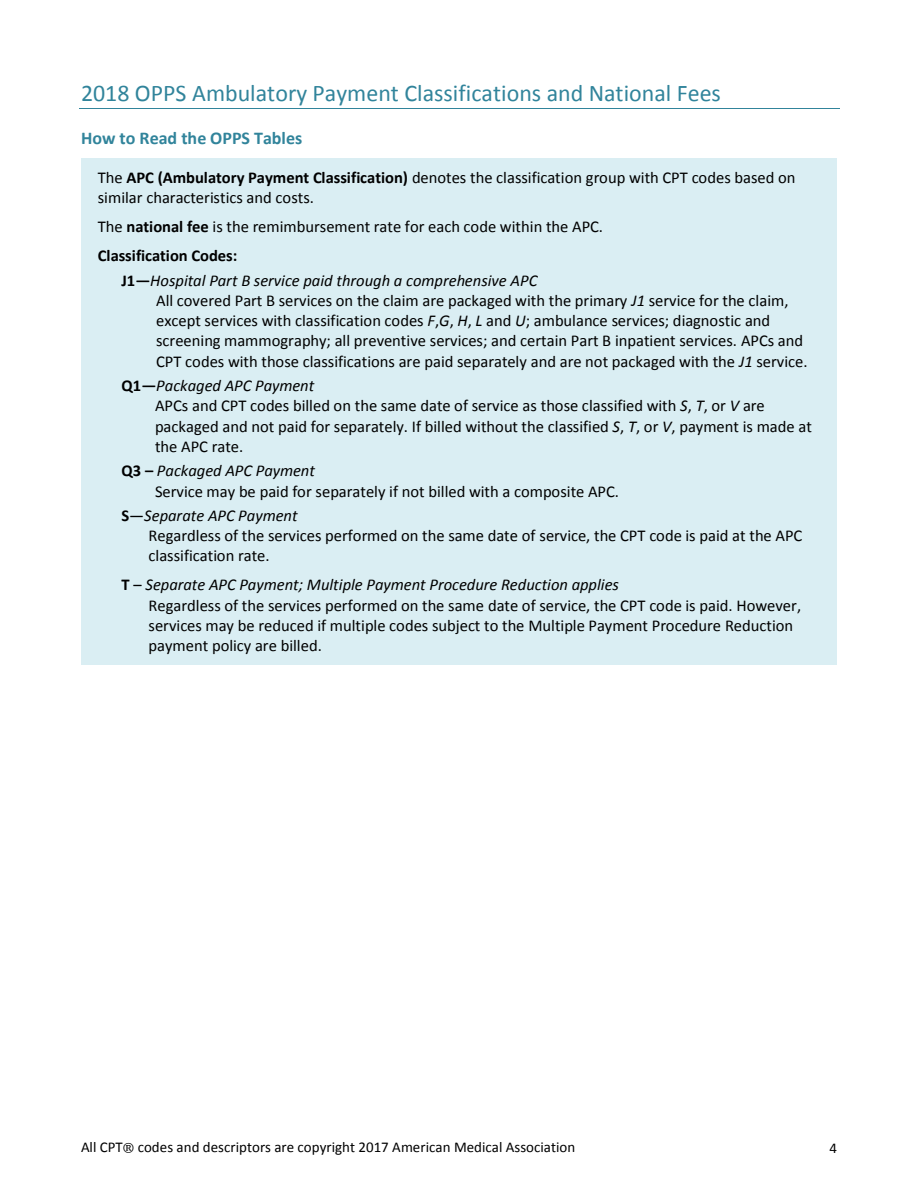
<style>
.page{position:relative;width:918px;height:1188px;background:#fff}
.page>*{position:absolute;margin:0;border:0;box-sizing:border-box;transform-origin:0 0}
.t1{font:24px "Calibri";color:#31849b}
.t2{font:700 18px "Calibri";color:#31849b}
.t3{font:16.5px/20.1px "Calibri";color:#000}
.t4{font:700 16.5px "Calibri";letter-spacing:-.005em;color:#000}
.t5{font:15px "Calibri";color:#000}
.s1{font-weight:700}
.s2{font-style:italic}
.s3{font-family:"Cambria";font-size:13.5px}
</style>
<div class="page">
<hr style="left:79px;top:109px;width:760px;height:1px;background:#31849b">
<div style="left:82px;top:158px;width:755px;height:506px;background:#daeef3"></div>
<h1 class="t1" style="left:81px;top:83px;width:642px">2018 OPPS Ambulatory Payment Classifications and National Fees</h1>
<h2 class="t2" style="left:81px;top:131px;width:223px">How to Read the OPPS Tables</h2>
<p class="t3" style="left:98px;top:169px;width:699px">The <span class="s1">APC (Ambulatory Payment Classification)</span> denotes the classification group with CPT codes based on similar characteristics and costs.</p>
<p class="t3" style="left:98px;top:218px;width:507px">The <span class="s1">national fee</span> is the remimbursement rate for each code within the APC.</p>
<p class="t4" style="left:98px;top:249px;width:141px">Classification Codes:</p>
<p class="t3" style="left:156px;top:272px;width:653px;text-indent:-35px"><span class="s1">J1—</span><span class="s2">Hospital Part B service paid through a comprehensive APC<br></span>All covered Part B services on the claim are packaged with the primary <span class="s2">J1</span> service for the claim, except services with classification codes <span class="s2">F</span>,<span class="s2">G</span>, <span class="s2">H</span>, <span class="s2">L</span> and <span class="s2">U</span>; ambulance services; diagnostic and screening mammography; all preventive services; and certain Part B inpatient services. APCs and CPT codes with those classifications are paid separately and are not packaged with the <span class="s2">J1</span> service.</p>
<p class="t3" style="left:155px;top:377px;width:658px;text-indent:-33px"><span class="s1">Q1—</span><span class="s2">Packaged APC Payment<br></span>APCs and CPT codes billed on the same date of service as those classified with <span class="s2">S</span>, <span class="s2">T</span>, or <span class="s2">V</span> are packaged and not paid for separately. If billed without the classified <span class="s2">S</span>, <span class="s2">T</span>, or <span class="s2">V</span>, payment is made at the APC rate.</p>
<p class="t3" style="left:155px;top:462px;width:466px;text-indent:-33px"><span class="s1">Q3 –</span> <span class="s2">Packaged APC Payment<br></span>Service may be paid for separately if not billed with a composite APC.</p>
<p class="t3" style="left:149px;top:507px;width:655px;text-indent:-27px"><span class="s1">S</span>—<span class="s2">Separate APC Payment<br></span>Regardless of the services performed on the same date of service, the CPT code is paid at the APC classification rate.</p>
<p class="t3" style="left:149px;top:576px;width:654px;text-indent:-27px"><span class="s1">T</span> – <span class="s2">Separate APC Payment; Multiple Payment Procedure Reduction applies<br></span>Regardless of the services performed on the same date of service, the CPT code is paid. However, services may be reduced if multiple codes subject to the Multiple Payment Procedure Reduction payment policy are billed.</p>
<p class="t5" style="left:81px;top:1141px;width:496px">All CPT<span class="s3">®</span> codes and descriptors are copyright 2017 American Medical Association</p>
<p class="t5" style="left:830px;top:1141px;width:9px">4</p>
</div>
